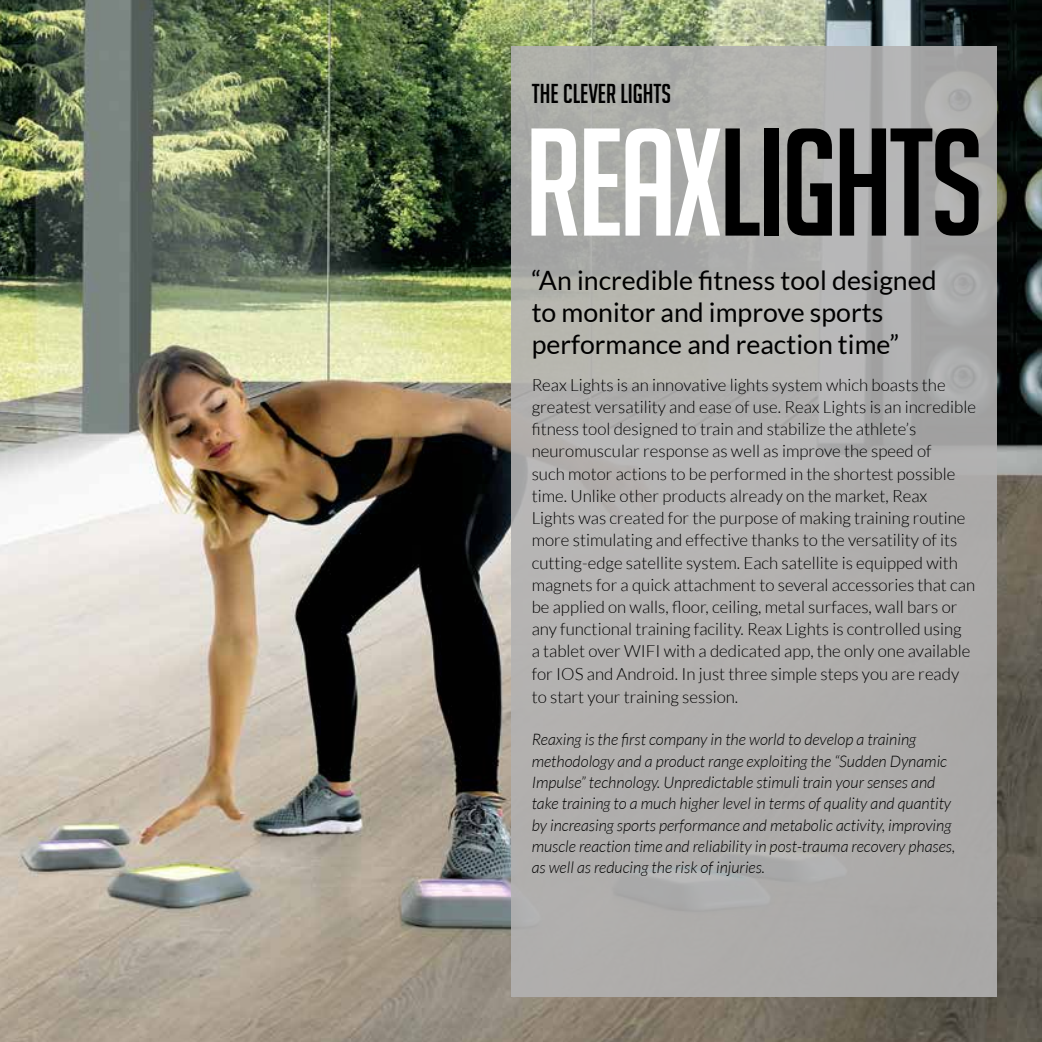
<style>
.page{position:relative;width:1042px;height:1042px;background:#fff}
.page>*{position:absolute;margin:0;border:0;box-sizing:border-box;transform-origin:0 0}
.t1{font:149.28px "Big Noodle Titling";letter-spacing:-.025em;color:#000}
.t2{font:26.6px/32px "Lato";color:#000}
.t3{font:26.6px "Big Noodle Titling";color:#000}
.t4{font:300 16.8px/22.2px "Lato";color:#000}
.t5{font:italic 300 15.92px/21.3px "Lato";color:#000}
.s1{color:#fff}
</style>
<div class="page">
<img style="left:1px;top:0;width:1041px;height:1042px">
<div style="left:511px;top:46px;width:485px;height:950px;background:#b3b2b2"></div>
<h2 class="t3" style="left:532px;top:79px;width:141px">THE CLEVER LIGHTS</h2>
<h1 class="t1" style="left:525px;top:102px;width:460px"><span class="s1">REAX</span>LIGHTS</h1>
<h2 class="t2" style="left:532px;top:264px;width:406px">“An incredible fitness tool designed to monitor and improve sports performance and reaction time”</h2>
<p class="t4" style="left:532px;top:374px;width:446px">Reax Lights is an innovative lights system which boasts the greatest versatility and ease of use. Reax Lights is an incredible fitness tool designed to train and stabilize the athlete’s neuromuscular response as well as improve the speed of<br>such motor actions to be performed in the shortest possible time. Unlike other products already on the market, Reax<br>Lights was created for the purpose of making training routine more stimulating and effective thanks to the versatility of its cutting-edge satellite system. Each satellite is equipped with magnets for a quick attachment to several accessories that can be applied on walls, floor, ceiling, metal surfaces, wall bars or any functional training facility. Reax Lights is controlled using<br>a tablet over WIFI with a dedicated app, the only one available for IOS and Android. In just three simple steps you are ready to start your training session.</p>
<p class="t5" style="left:532px;top:729px;width:425px">Reaxing is the first company in the world to develop a training methodology and a product range exploiting the “Sudden Dynamic Impulse” technology. Unpredictable stimuli train your senses and take training to a much higher level in terms of quality and quantity by increasing sports performance and metabolic activity, improving muscle reaction time and reliability in post-trauma recovery phases, as well as reducing the risk of injuries.</p>
</div>
